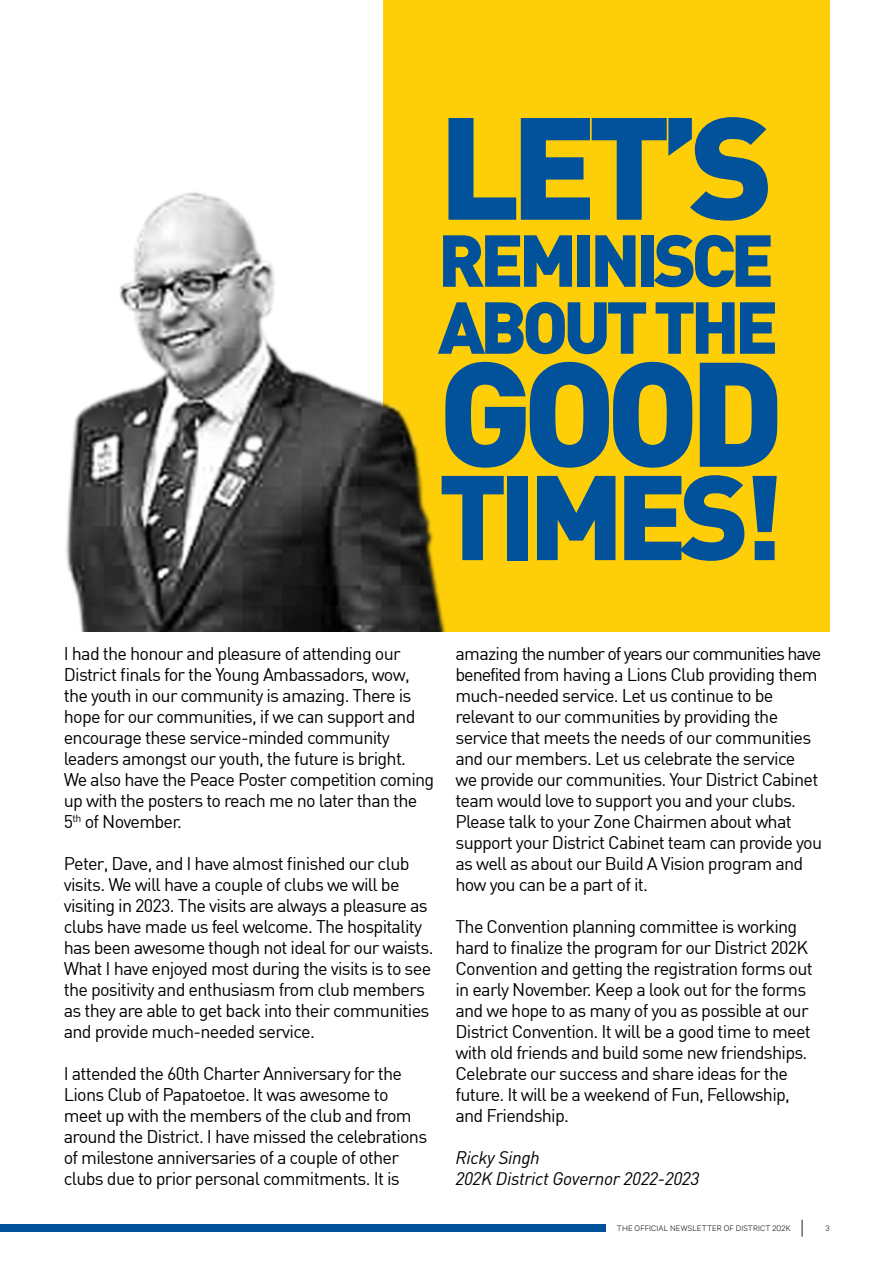
<style>
.page{position:relative;width:893px;height:1263px;background:#fff}
.page>*{position:absolute;margin:0;border:0;box-sizing:border-box;transform-origin:0 0}
.t1{font:900 146.25px "DIN Pro";color:#01529a}
.t2{font:900 142.95px "DIN Pro";color:#01529a}
.t3{font:900 118.2px "DIN Pro";letter-spacing:-.07em;color:#01529a}
.t4{font:900 72.3px/67.1px "DIN Pro";letter-spacing:-.07em;color:#01529a}
.t5{font:18px/21px "DIN";letter-spacing:-.04em;color:#000}
.t6{font:italic 18px/21px "DIN Pro";letter-spacing:-.02em;color:#000}
.t7{font:300 9px "Calibre";letter-spacing:.015em;color:#000}
</style>
<div class="page">
<svg style="left:802px;top:1220px;width:1px;height:16px"></svg>
<div style="left:0;top:1225px;width:605px;height:7px;background:#01529a"></div>
<div style="left:383px;top:0;width:447px;height:631px;background:#fece08"></div>
<img style="left:65px;top:192px;width:381px;height:439px">
<h2 class="t2" style="left:438px;top:71px;width:337px">LET’S</h2>
<h3 class="t4" style="left:438px;top:224px;width:342px">REMINISCE<br>ABOUT THE</h3>
<h1 class="t1" style="left:438px;top:315px;width:348px">GOOD</h1>
<h3 class="t3" style="left:438px;top:437px;width:347px">TIMES!</h3>
<p class="t5" style="left:64px;top:642px;width:372px">I had the honour and pleasure of attending our District finals for the Young Ambassadors, wow, the youth in our community is amazing. There is hope for our communities, if we can support and encourage these service-minded community leaders amongst our youth, the future is bright.<br>We also have the Peace Poster competition coming up with the posters to reach me no later than the 5<sup>th</sup> of November.</p>
<p class="t5" style="left:64px;top:852px;width:371px">Peter, Dave, and I have almost finished our club visits. We will have a couple of clubs we will be visiting in 2023. The visits are always a pleasure as clubs have made us feel welcome. The hospitality has been awesome though not ideal for our waists.<br>What I have enjoyed most during the visits is to see the positivity and enthusiasm from club members as they are able to get back into their communities and provide much-needed service.</p>
<p class="t5" style="left:64px;top:1062px;width:365px">I attended the 60th Charter Anniversary for the Lions Club of Papatoetoe. It was awesome to meet up with the members of the club and from around the District. I have missed the celebrations of milestone anniversaries of a couple of other clubs due to prior personal commitments. It is</p>
<p class="t5" style="left:455px;top:643px;width:368px">amazing the number of years our communities have benefited from having a Lions Club providing them much-needed service. Let us continue to be relevant to our communities by providing the service that meets the needs of our communities and our members. Let us celebrate the service<br>we provide our communities. Your District Cabinet team would love to support you and your clubs.<br>Please talk to your Zone Chairmen about what support your District Cabinet team can provide you as well as about our Build A Vision program and how you can be a part of it.</p>
<p class="t5" style="left:455px;top:916px;width:359px">The Convention planning committee is working hard to finalize the program for our District 202K Convention and getting the registration forms out in early November. Keep a look out for the forms and we hope to as many of you as possible at our District Convention. It will be a good time to meet with old friends and build some new friendships.<br>Celebrate our success and share ideas for the future. It will be a weekend of Fun, Fellowship, and Friendship.</p>
<p class="t6" style="left:455px;top:1145px;width:245px">Ricky Singh<br>202K District Governor 2022-2023</p>
<p class="t7" style="left:617px;top:1222px;width:175px">THE OFFICIAL NEWSLETTER OF DISTRICT 202K</p>
<p class="t7" style="left:825px;top:1222px;width:6px">3</p>
</div>
